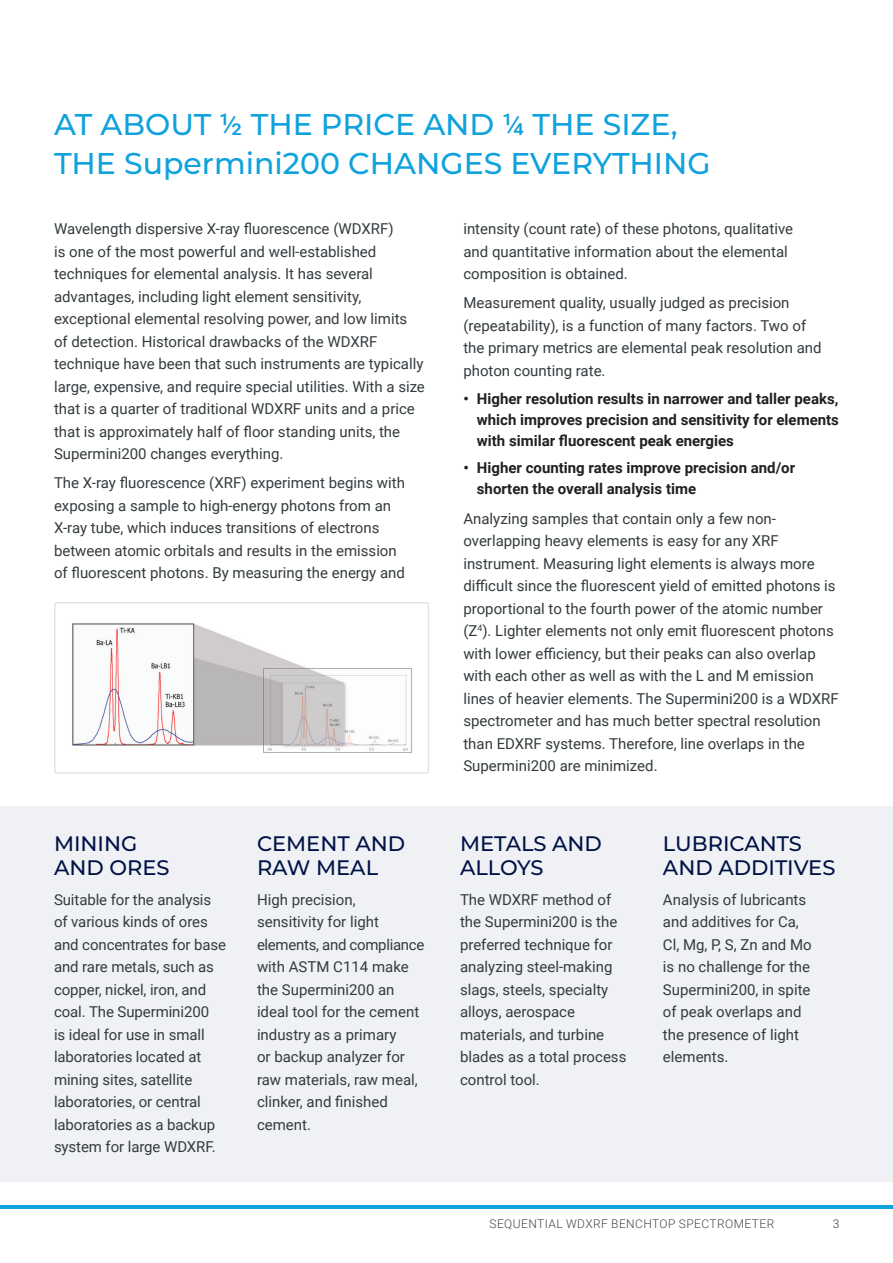
<style>
.page{position:relative;width:893px;height:1263px;background:#fff}
.page>*{position:absolute;margin:0;border:0;box-sizing:border-box;transform-origin:0 0}
.Header_1_-_W_Line{font:500 30px/39px "Montserrat";color:#0fa2dd}
.Header_2_-_Dark_Blue{font:500 21px/24px "Montserrat";color:#001145}
.Copy__Roboto_-_10_15{font:15px/22.5px "Roboto";color:#333b3e}
.Bullets{font:700 15px/21px "Roboto";color:#231f20;text-align:justify}
.t1{font:300 12px "Roboto";letter-spacing:.035em;color:#42474a}
.t2{font:300 12px "Roboto";color:#333b3e}
.s1{font-family:"Roboto";font-weight:400}
</style>
<div class="page">
<hr style="left:0;top:1205px;width:893px;height:4px;background:#0fa2dd">
<div style="left:0;top:806px;width:893px;height:376px;background:#eff1f4"></div>
<img style="left:72px;top:623px;width:340px;height:130px">
<div style="left:54px;top:602px;width:375px;height:172px;border:2px solid #e2e4e9;border-radius:2px"></div>
<p class="Header_1_-_W_Line" style="left:54px;top:104px;width:658px">AT ABOUT <span class="s1">½</span> THE PRICE AND <span class="s1">¼</span> THE SIZE,<br>THE Supermini200 CHANGES EVERYTHING</p>
<p class="Copy__Roboto_-_10_15" style="left:54px;top:217px;width:372px">Wavelength dispersive X-ray fluorescence (WDXRF)<br>is one of the most powerful and well-established techniques for elemental analysis. It has several advantages, including light element sensitivity, exceptional elemental resolving power, and low limits<br>of detection. Historical drawbacks of the WDXRF technique have been that such instruments are typically large, expensive, and require special utilities. With a size that is a quarter of traditional WDXRF units and a price that is approximately half of floor standing units, the Supermini200 changes everything.</p>
<p class="Copy__Roboto_-_10_15" style="left:54px;top:471px;width:352px">The X-ray fluorescence (XRF) experiment begins with exposing a sample to high-energy photons from an X-ray tube, which induces transitions of electrons between atomic orbitals and results in the emission of fluorescent photons. By measuring the energy and</p>
<p class="Header_2_-_Dark_Blue" style="left:54px;top:831px;width:117px">MINING<br>AND ORES</p>
<p class="Copy__Roboto_-_10_15" style="left:54px;top:887px;width:174px">Suitable for the analysis of various kinds of ores and concentrates for base and rare metals, such as copper, nickel, iron, and coal. The Supermini200<br>is ideal for use in small laboratories located at mining sites, satellite laboratories, or central laboratories as a backup system for large WDXRF.</p>
<p class="Header_2_-_Dark_Blue" style="left:257px;top:831px;width:150px">CEMENT AND<br>RAW MEAL</p>
<p class="Copy__Roboto_-_10_15" style="left:257px;top:887px;width:169px">High precision, sensitivity for light elements, and compliance with ASTM C114 make the Supermini200 an ideal tool for the cement industry as a primary<br>or backup analyzer for raw materials, raw meal, clinker, and finished cement.</p>
<p class="Copy__Roboto_-_10_15" style="left:463px;top:217px;width:331px">intensity (count rate) of these photons, qualitative and quantitative information about the elemental composition is obtained.</p>
<p class="Copy__Roboto_-_10_15" style="left:463px;top:291px;width:360px">Measurement quality, usually judged as precision (repeatability), is a function of many factors. Two of the primary metrics are elemental peak resolution and photon counting rate.</p>
<p class="Bullets" style="left:477px;top:387px;width:364px;text-indent:-14px">• Higher resolution results in narrower and taller peaks, which improves precision and sensitivity for elements with similar fluorescent peak energies</p>
<p class="Bullets" style="left:477px;top:457px;width:320px;text-indent:-14px">• Higher counting rates improve precision and/or shorten the overall analysis time</p>
<p class="Copy__Roboto_-_10_15" style="left:463px;top:506px;width:377px">Analyzing samples that contain only a few non&shy;overlapping heavy elements is easy for any XRF instrument. Measuring light elements is always more difficult since the fluorescent yield of emitted photons is proportional to the fourth power of the atomic number (Z<sup>4</sup>). Lighter elements not only emit fluorescent photons with lower efficiency, but their peaks can also overlap with each other as well as with the L and M emission lines of heavier elements. The Supermini200 is a WDXRF spectrometer and has much better spectral resolution than EDXRF systems. Therefore, line overlaps in the Supermini200 are minimized.</p>
<p class="Header_2_-_Dark_Blue" style="left:460px;top:831px;width:143px">METALS AND<br>ALLOYS</p>
<p class="Copy__Roboto_-_10_15" style="left:460px;top:887px;width:168px">The WDXRF method of the Supermini200 is the preferred technique for analyzing steel-making slags, steels, specialty alloys, aerospace materials, and turbine blades as a total process control tool.</p>
<p class="Header_2_-_Dark_Blue" style="left:663px;top:831px;width:174px">LUBRICANTS<br>AND ADDITIVES</p>
<p class="Copy__Roboto_-_10_15" style="left:663px;top:887px;width:150px">Analysis of lubricants and additives for Ca,<br>Cl, Mg, P, S, Zn and Mo is no challenge for the<br>Supermini200, in spite of peak overlaps and the presence of light elements.</p>
<p class="t1" style="left:489px;top:1215px;width:286px">SEQUENTIAL WDXRF BENCHTOP SPECTROMETER</p>
<p class="t2" style="left:833px;top:1215px;width:8px">3</p>
</div>
